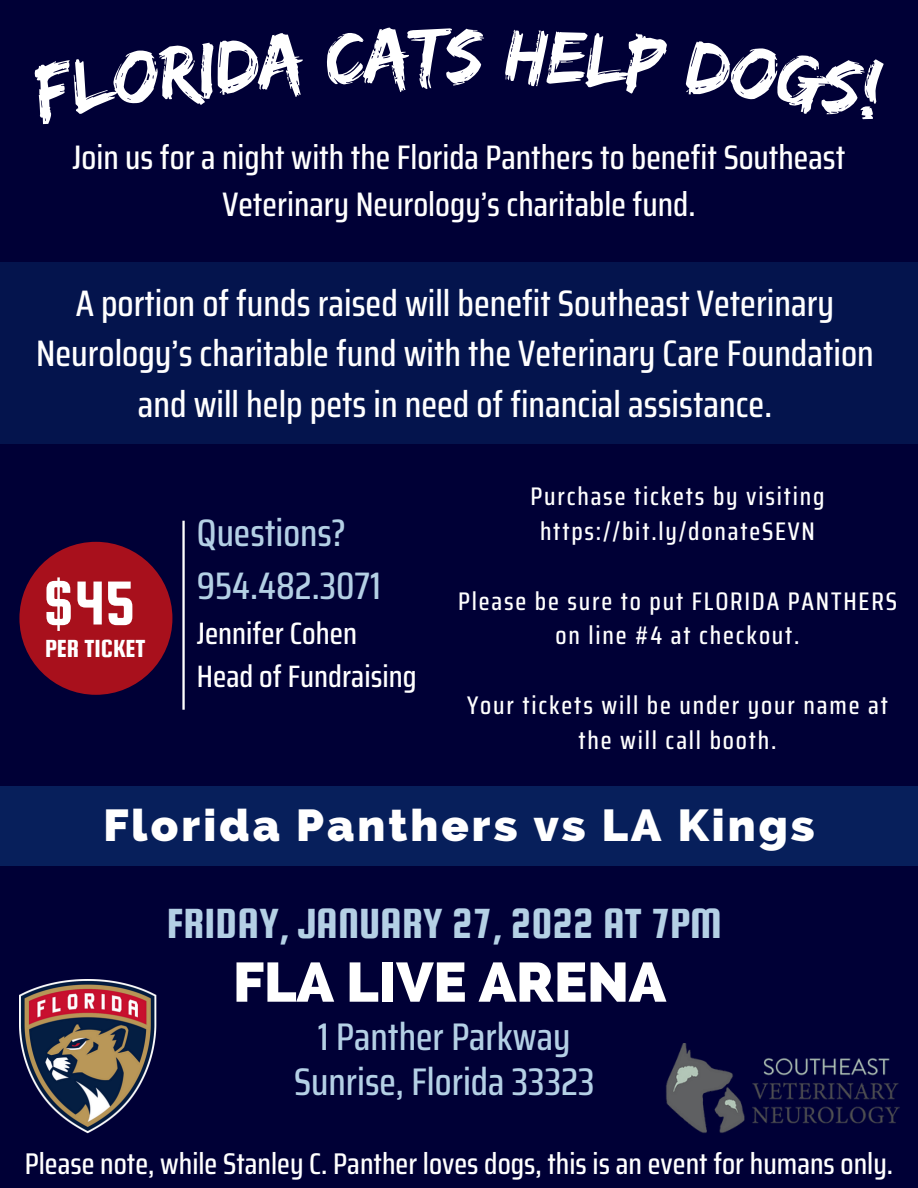
<style>
.page{position:relative;width:918px;height:1188px;background:#000036}
.page>*{position:absolute;margin:0;border:0;box-sizing:border-box;transform-origin:0 0}
.t1{font:78px "Edo";color:#fff}
.t2{font:66.45px "Squada One";color:#fff}
.t3{font:800 55.35px "Raleway";color:#fff}
.t4{font:45.15px "Squada One";color:#b4d0e5}
.t5{font:800 45px "Raleway";letter-spacing:.07em;color:#fff}
.t6{font:500 38.55px/45px "Saira Condensed";color:#b4d0e5;text-align:center}
.t7{font:500 38.4px/53.1px "Saira Condensed";color:#b4d0e5}
.t8{font:500 36.9px/50.7px "Saira Condensed";color:#fff;text-align:center}
.t9{font:500 34.05px/47.2px "Saira Condensed";color:#fff;text-align:center}
.t10{font:500 31.05px/43.2px "Saira Condensed";color:#fff}
.t11{font:500 30px "Saira Condensed";color:#fff}
.t12{font:26.4px "Squada One";color:#fff}
.t13{font:500 25.5px/34.8px "Saira Condensed";letter-spacing:.07em;color:#fff;text-align:center}
</style>
<div class="page">
<img style="left:19px;top:980px;width:138px;height:154px">
<img style="left:666px;top:1044px;width:234px;height:89px">
<div style="left:0;top:263px;width:918px;height:181px;background:#04144d"></div>
<hr style="left:182px;top:521px;width:3px;height:189px;background:#fff">
<div style="left:19px;top:542px;width:153px;height:153px;background:#a8101c;border-radius:50%"></div>
<div style="left:0;top:786px;width:918px;height:80px;background:#071f5b"></div>
<h1 class="t1" style="left:446px;top:10px;width:39px">S</h1>
<h3 class="t9" style="left:73px;top:134px;width:774px">Join us for a night with the Florida Panthers to benefit Southeast<br>Veterinary Neurology’s charitable fund.</h3>
<h3 class="t8" style="left:36px;top:277px;width:839px">A portion of funds raised will benefit Southeast Veterinary<br>Neurology’s charitable fund with the Veterinary Care Foundation and will help pets in need of financial assistance.</h3>
<h2 class="t2" style="left:43px;top:567px;width:94px">$45</h2>
<p class="t12" style="left:45px;top:634px;width:102px">PER TICKET</p>
<h3 class="t7" style="left:197px;top:506px;width:186px">Questions?<br>954.482.3071</h3>
<p class="t10" style="left:197px;top:612px;width:221px">Jennifer Cohen<br>Head of Fundraising</p>
<p class="t13" style="left:530px;top:479px;width:296px">Purchase tickets by visiting https://bit.ly/donateSEVN</p>
<p class="t13" style="left:458px;top:583px;width:441px">Please be sure to put FLORIDA PANTHERS on line #4 at checkout.</p>
<p class="t13" style="left:467px;top:688px;width:422px">Your tickets will be under your name at the will call booth.</p>
<h3 class="t5" style="left:103px;top:799px;width:713px">Florida Panthers vs LA Kings</h3>
<h3 class="t4" style="left:167px;top:899px;width:556px">FRIDAY, JANUARY 27, 2022 AT 7PM</h3>
<h3 class="t3" style="left:233px;top:950px;width:434px">FLA LIVE ARENA</h3>
<h3 class="t6" style="left:294px;top:1014px;width:302px">1 Panther Parkway<br>Sunrise, Florida 33323</h3>
<p class="t11" style="left:25px;top:1140px;width:870px">Please note, while Stanley C. Panther loves dogs, this is an event for humans only.</p>
</div>
